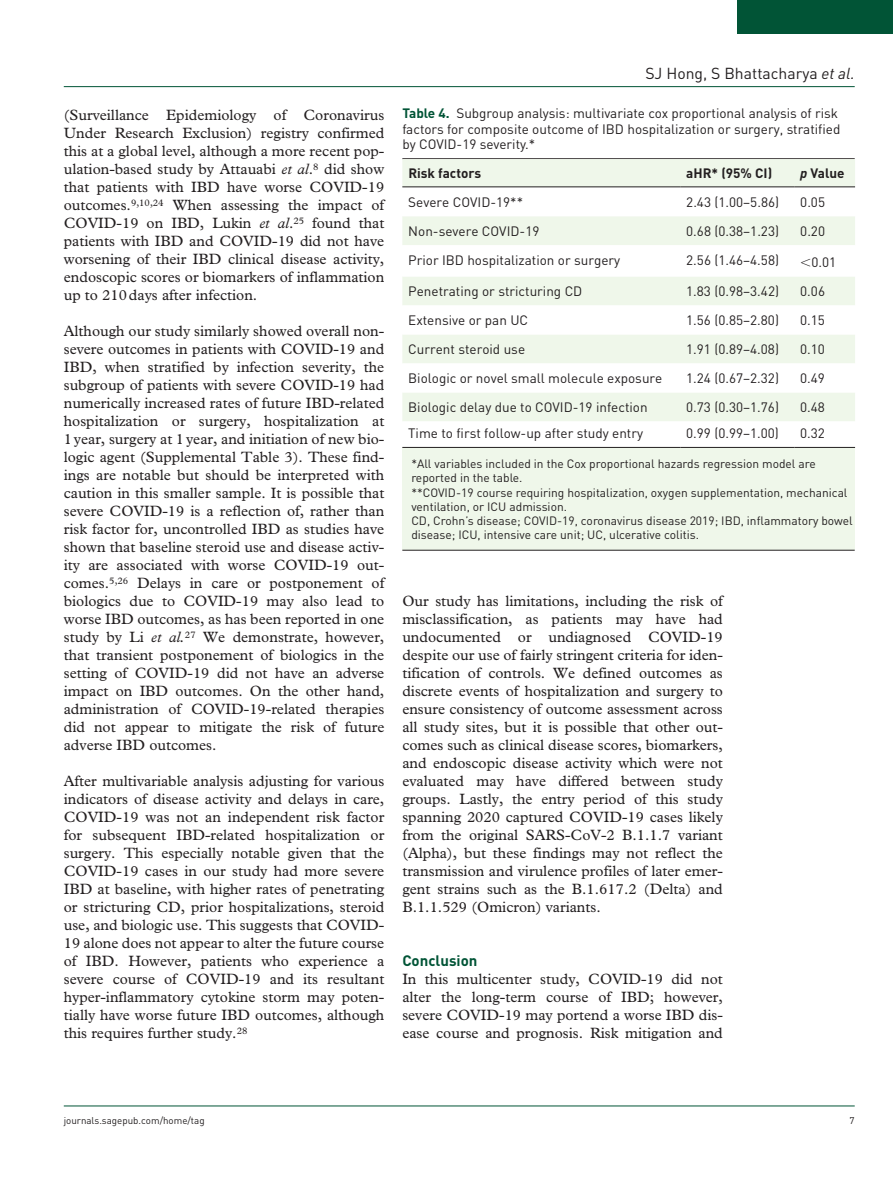
<style>
.page{position:relative;width:893px;height:1191px;background:#fff}
.page>*{position:absolute;margin:0;border:0;box-sizing:border-box;transform-origin:0 0}
.t1{font:15.75px "DIN";color:#231f20}
.t2{font:15px/18px "Plantin Std";color:#231f20;text-align:justify}
.t3{font:700 15px "DIN";color:#015436}
.t4{font:13.5px/15.8px "DIN";color:#231f20}
.t5{font:700 13.5px "DIN";color:#231f20}
.t6{font:12px/14.2px "DIN";color:#231f20}
.t7{font:9.75px "DIN";color:#231f20}
.s1{font-style:italic}
.s2{font-weight:700;color:#015436}
</style>
<div class="page">
<hr style="left:64px;top:86px;width:791px;height:1px;background:#015436">
<hr style="left:64px;top:1105px;width:791px;height:1px;background:#015436">
<div style="left:738px;top:0;width:155px;height:34px;background:#015436"></div>
<div style="left:402px;top:447px;width:453px;height:103px;background:#eff7ea"></div>
<hr style="left:402px;top:158px;width:453px;height:1px;background:#231f20">
<hr style="left:402px;top:550px;width:453px;height:1px;background:#231f20">
<div style="left:402px;top:159px;width:453px;height:27px;background:#eff7ea"></div>
<svg style="left:402px;top:187px;width:453px;height:260px"></svg>
<hr style="left:402px;top:186px;width:278px;height:1px;background:#231f20">
<hr style="left:680px;top:186px;width:114px;height:1px;background:#231f20">
<hr style="left:794px;top:186px;width:61px;height:1px;background:#231f20">
<hr style="left:402px;top:447px;width:278px;height:1px;background:#231f20">
<hr style="left:680px;top:447px;width:114px;height:1px;background:#231f20">
<hr style="left:794px;top:447px;width:61px;height:1px;background:#231f20">
<svg style="left:801px;top:259px;width:9px;height:8px"></svg>
<p class="t2" style="left:64px;top:106px;width:322px">(Surveillance Epidemiology of Coronavirus Under Research Exclusion) registry confirmed this at a global level, although a more recent pop&shy;ulation-based study by Attauabi <span class="s1">et al</span>.<sup>8</sup> did show that patients with IBD have worse COVID-19 outcomes.<sup>9,10,24</sup> When assessing the impact of COVID-19 on IBD, Lukin <span class="s1">et al</span>.<sup>25</sup> found that patients with IBD and COVID-19 did not have worsening of their IBD clinical disease activity, endoscopic scores or biomarkers of inflammation up to 210days after infection.</p>
<p class="t2" style="left:64px;top:322px;width:322px">Although our study similarly showed overall non&shy;severe outcomes in patients with COVID-19 and IBD, when stratified by infection severity, the subgroup of patients with severe COVID-19 had numerically increased rates of future IBD-related hospitalization or surgery, hospitalization at 1year, surgery at 1year, and initiation of new bio&shy;logic agent (Supplemental Table 3). These find&shy;ings are notable but should be interpreted with caution in this smaller sample. It is possible that severe COVID-19 is a reflection of, rather than risk factor for, uncontrolled IBD as studies have shown that baseline steroid use and disease activ&shy;ity are associated with worse COVID-19 out&shy;comes.<sup>5,26</sup> Delays in care or postponement of biologics due to COVID-19 may also lead to worse IBD outcomes, as has been reported in one study by Li <span class="s1">et al.</span><sup>27</sup> We demonstrate, however, that transient postponement of biologics in the setting of COVID-19 did not have an adverse impact on IBD outcomes. On the other hand, administration of COVID-19-related therapies did not appear to mitigate the risk of future adverse IBD outcomes.</p>
<p class="t2" style="left:64px;top:772px;width:322px">After multivariable analysis adjusting for various indicators of disease activity and delays in care, COVID-19 was not an independent risk factor for subsequent IBD-related hospitalization or surgery. This especially notable given that the COVID-19 cases in our study had more severe IBD at baseline, with higher rates of penetrating or stricturing CD, prior hospitalizations, steroid use, and biologic use. This suggests that COVID-19 alone does not appear to alter the future course of IBD. However, patients who experience a severe course of COVID-19 and its resultant hyper-inflammatory cytokine storm may poten&shy;tially have worse future IBD outcomes, although this requires further study.<sup>28</sup></p>
<p class="t1" style="left:645px;top:63px;width:211px">SJ Hong, S Bhattacharya <span class="s1">et al.</span></p>
<p class="t4" style="left:402px;top:105px;width:440px"><span class="s2">Table 4.</span> Subgroup analysis: multivariate cox proportional analysis of risk factors for composite outcome of IBD hospitalization or surgery, stratified by COVID-19 severity.*</p>
<p class="t5" style="left:408px;top:164px;width:74px">Risk factors</p>
<p class="t5" style="left:686px;top:164px;width:87px">aHR* (95% CI)</p>
<p class="t5" style="left:800px;top:164px;width:46px"><span class="s1">p</span> Value</p>
<p class="t4" style="left:408px;top:194px;width:116px">Severe COVID-19**</p>
<p class="t4" style="left:686px;top:194px;width:94px">2.43 (1.00–5.86)</p>
<p class="t4" style="left:800px;top:194px;width:26px">0.05</p>
<p class="t4" style="left:408px;top:223px;width:133px">Non-severe COVID-19</p>
<p class="t4" style="left:686px;top:223px;width:94px">0.68 (0.38–1.23)</p>
<p class="t4" style="left:800px;top:223px;width:26px">0.20</p>
<p class="t4" style="left:408px;top:252px;width:213px">Prior IBD hospitalization or surgery</p>
<p class="t4" style="left:686px;top:252px;width:94px">2.56 (1.46–4.58)</p>
<p class="t4" style="left:811px;top:254px;width:26px">0.01</p>
<p class="t4" style="left:408px;top:283px;width:176px">Penetrating or stricturing CD</p>
<p class="t4" style="left:686px;top:283px;width:94px">1.83 (0.98–3.42)</p>
<p class="t4" style="left:800px;top:283px;width:26px">0.06</p>
<p class="t4" style="left:408px;top:312px;width:121px">Extensive or pan UC</p>
<p class="t4" style="left:686px;top:312px;width:94px">1.56 (0.85–2.80)</p>
<p class="t4" style="left:800px;top:312px;width:26px">0.15</p>
<p class="t4" style="left:408px;top:341px;width:118px">Current steroid use</p>
<p class="t4" style="left:686px;top:341px;width:94px">1.91 (0.89–4.08)</p>
<p class="t4" style="left:800px;top:341px;width:26px">0.10</p>
<p class="t4" style="left:408px;top:370px;width:256px">Biologic or novel small molecule exposure</p>
<p class="t4" style="left:686px;top:370px;width:94px">1.24 (0.67–2.32)</p>
<p class="t4" style="left:800px;top:370px;width:26px">0.49</p>
<p class="t4" style="left:408px;top:399px;width:241px">Biologic delay due to COVID-19 infection</p>
<p class="t4" style="left:686px;top:399px;width:94px">0.73 (0.30–1.76)</p>
<p class="t4" style="left:800px;top:399px;width:26px">0.48</p>
<p class="t4" style="left:408px;top:425px;width:236px">Time to first follow-up after study entry</p>
<p class="t4" style="left:686px;top:425px;width:94px">0.99 (0.99–1.00)</p>
<p class="t4" style="left:800px;top:425px;width:26px">0.32</p>
<p class="t6" style="left:411px;top:456px;width:443px">*All variables included in the Cox proportional hazards regression model are reported in the table.<br>**COVID-19 course requiring hospitalization, oxygen supplementation, mechanical ventilation, or ICU admission.<br>CD, Crohn’s disease; COVID-19, coronavirus disease 2019; IBD, inflammatory bowel disease; ICU, intensive care unit; UC, ulcerative colitis.</p>
<p class="t2" style="left:402px;top:592px;width:322px">Our study has limitations, including the risk of misclassification, as patients may have had undocumented or undiagnosed COVID-19 despite our use of fairly stringent criteria for iden&shy;tification of controls. We defined outcomes as discrete events of hospitalization and surgery to ensure consistency of outcome assessment across all study sites, but it is possible that other out&shy;comes such as clinical disease scores, biomarkers, and endoscopic disease activity which were not evaluated may have differed between study groups. Lastly, the entry period of this study spanning 2020 captured COVID-19 cases likely from the original SARS-CoV-2 B.1.1.7 variant (Alpha), but these findings may not reflect the transmission and virulence profiles of later emer&shy;gent strains such as the B.1.617.2 (Delta) and B.1.1.529 (Omicron) variants.</p>
<p class="t3" style="left:402px;top:951px;width:77px">Conclusion</p>
<p class="t2" style="left:402px;top:970px;width:322px">In this multicenter study, COVID-19 did not alter the long-term course of IBD; however, severe COVID-19 may portend a worse IBD dis&shy;ease course and prognosis. Risk mitigation and</p>
<p class="t7" style="left:64px;top:1114px;width:142px">journals.sagepub.com/home/tag</p>
<p class="t7" style="left:850px;top:1114px;width:7px">7</p>
</div>
